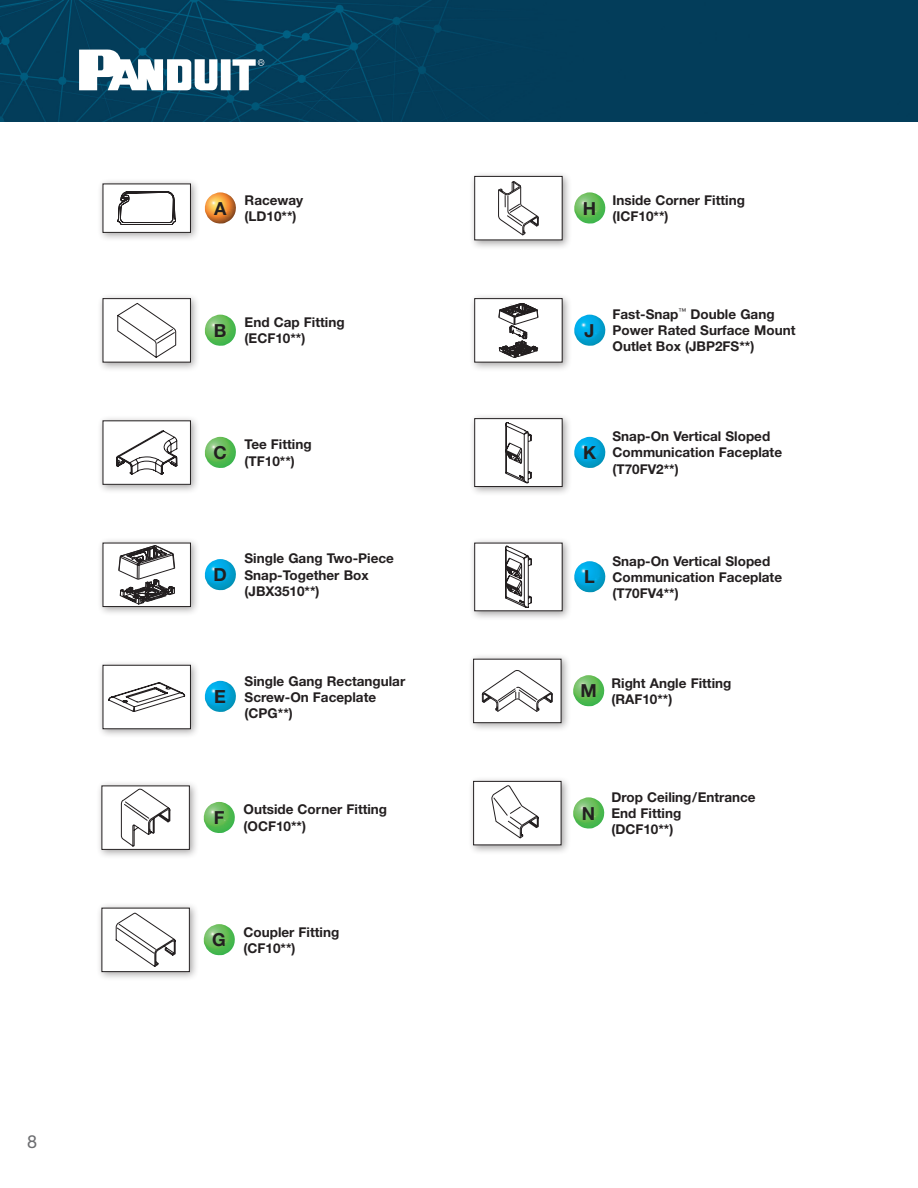
<style>
.page{position:relative;width:918px;height:1188px;background:#fff}
.page>*{position:absolute;margin:0;border:0;box-sizing:border-box;transform-origin:0 0}
.t1{font:700 18.15px "Helvetica Neue LT Std";color:#231f20}
.t2{font:700 18px "Helvetica Neue LT Std";color:#231f20}
.t3{font:18px "Helvetica Neue LT Std";color:#6c6d70}
.t4{font:700 13.5px/16.2px "Helvetica Neue LT Std";color:#231f20}
</style>
<div class="page">
<div style="left:0;top:0;width:918px;height:121px;background:#033d5a"></div>
<svg style="left:79px;top:50px;width:185px;height:40px"></svg>
<div style="left:469px;top:413px;width:103px;height:83px;background:#231f20;opacity:.41"></div>
<div style="left:475px;top:419px;width:87px;height:68px;background:#fff"></div>
<svg style="left:506px;top:422px;width:25px;height:61px"></svg>
<div style="left:474px;top:418px;width:89px;height:69px;border:1px solid #231f20"></div>
<img style="left:574px;top:437px;width:32px;height:31px">
<div style="left:97px;top:415px;width:103px;height:79px;background:#231f20;opacity:.41"></div>
<div style="left:103px;top:421px;width:87px;height:63px;background:#fff"></div>
<svg style="left:116px;top:430px;width:61px;height:45px"></svg>
<div style="left:103px;top:420px;width:88px;height:65px;border:1px solid #231f20"></div>
<img style="left:204px;top:437px;width:32px;height:31px">
<div style="left:469px;top:171px;width:103px;height:79px;background:#231f20;opacity:.41"></div>
<div style="left:475px;top:176px;width:87px;height:64px;background:#fff"></div>
<svg style="left:498px;top:181px;width:41px;height:54px"></svg>
<div style="left:474px;top:176px;width:89px;height:64px;border:1px solid #231f20"></div>
<img style="left:574px;top:192px;width:32px;height:32px">
<div style="left:97px;top:178px;width:104px;height:64px;background:#231f20;opacity:.41"></div>
<div style="left:103px;top:184px;width:87px;height:48px;background:#fff"></div>
<svg style="left:117px;top:191px;width:59px;height:34px"></svg>
<div style="left:103px;top:184px;width:88px;height:49px;border:1px solid #231f20"></div>
<img style="left:204px;top:192px;width:32px;height:32px">
<div style="left:469px;top:293px;width:103px;height:79px;background:#231f20;opacity:.41"></div>
<div style="left:475px;top:299px;width:87px;height:63px;background:#fff"></div>
<svg style="left:499px;top:303px;width:39px;height:55px"></svg>
<div style="left:474px;top:298px;width:89px;height:65px;border:1px solid #231f20"></div>
<img style="left:574px;top:315px;width:32px;height:31px">
<div style="left:97px;top:293px;width:103px;height:79px;background:#231f20;opacity:.41"></div>
<div style="left:103px;top:299px;width:87px;height:63px;background:#fff"></div>
<svg style="left:117px;top:303px;width:59px;height:55px"></svg>
<div style="left:103px;top:298px;width:88px;height:65px;border:1px solid #231f20"></div>
<img style="left:204px;top:315px;width:32px;height:31px">
<div style="left:469px;top:537px;width:103px;height:84px;background:#231f20;opacity:.41"></div>
<div style="left:475px;top:543px;width:87px;height:68px;background:#fff"></div>
<svg style="left:505px;top:546px;width:26px;height:62px"></svg>
<div style="left:474px;top:543px;width:89px;height:68px;border:1px solid #231f20"></div>
<img style="left:574px;top:561px;width:32px;height:32px">
<div style="left:97px;top:660px;width:103px;height:79px;background:#231f20;opacity:.41"></div>
<div style="left:103px;top:665px;width:87px;height:64px;background:#fff"></div>
<svg style="left:108px;top:682px;width:77px;height:30px"></svg>
<div style="left:103px;top:665px;width:88px;height:64px;border:1px solid #231f20"></div>
<img style="left:204px;top:681px;width:32px;height:31px">
<div style="left:468px;top:653px;width:103px;height:80px;background:#231f20;opacity:.41"></div>
<div style="left:474px;top:659px;width:87px;height:64px;background:#fff"></div>
<svg style="left:482px;top:670px;width:71px;height:42px"></svg>
<div style="left:473px;top:659px;width:88px;height:64px;border:1px solid #231f20"></div>
<img style="left:573px;top:675px;width:32px;height:32px">
<div style="left:96px;top:780px;width:103px;height:79px;background:#231f20;opacity:.41"></div>
<div style="left:102px;top:786px;width:87px;height:63px;background:#fff"></div>
<svg style="left:121px;top:789px;width:49px;height:58px"></svg>
<div style="left:102px;top:786px;width:88px;height:64px;border:1px solid #231f20"></div>
<img style="left:203px;top:802px;width:32px;height:31px">
<div style="left:97px;top:537px;width:103px;height:80px;background:#231f20;opacity:.41"></div>
<div style="left:103px;top:543px;width:87px;height:64px;background:#fff"></div>
<svg style="left:119px;top:545px;width:56px;height:60px"></svg>
<div style="left:103px;top:543px;width:88px;height:64px;border:1px solid #231f20"></div>
<img style="left:204px;top:559px;width:32px;height:32px">
<div style="left:468px;top:776px;width:103px;height:79px;background:#231f20;opacity:.41"></div>
<div style="left:474px;top:781px;width:87px;height:64px;background:#fff"></div>
<svg style="left:492px;top:785px;width:47px;height:53px"></svg>
<div style="left:473px;top:781px;width:88px;height:64px;border:1px solid #231f20"></div>
<img style="left:573px;top:797px;width:32px;height:32px">
<img style="left:203px;top:924px;width:32px;height:32px">
<div style="left:96px;top:902px;width:103px;height:80px;background:#231f20;opacity:.41"></div>
<div style="left:102px;top:908px;width:87px;height:64px;background:#fff"></div>
<svg style="left:115px;top:913px;width:61px;height:54px"></svg>
<div style="left:102px;top:908px;width:88px;height:64px;border:1px solid #231f20"></div>
<h2 class="t3" style="left:27px;top:1130px;width:12px">8</h2>
<p class="t4" style="left:214px;top:192px;width:91px;text-indent:31px">Raceway<br><sup>A</sup> (LD10**)</p>
<h2 class="t2" style="left:583px;top:197px;width:15px">H</h2>
<p class="t4" style="left:613px;top:192px;width:134px">Inside Corner Fitting (ICF10**)</p>
<p class="t4" style="left:245px;top:314px;width:101px">End Cap Fitting (ECF10**)</p>
<h2 class="t2" style="left:214px;top:319px;width:14px">B</h2>
<h2 class="t2" style="left:585px;top:319px;width:12px">J</h2>
<p class="t4" style="left:613px;top:306px;width:184px">Fast-Snap<sup>™</sup> Double Gang<br>Power Rated Surface Mount<br>Outlet Box (JBP2FS**)</p>
<p class="t4" style="left:214px;top:436px;width:100px;text-indent:31px">Tee Fitting<br><sup>C</sup> (TF10**)</p>
<h2 class="t2" style="left:583px;top:441px;width:14px">K</h2>
<p class="t4" style="left:613px;top:428px;width:171px">Snap-On Vertical Sloped<br>Communication Faceplate (T70FV2**)</p>
<h2 class="t2" style="left:214px;top:564px;width:15px">D</h2>
<p class="t4" style="left:245px;top:550px;width:151px">Single Gang Two-Piece<br>Snap-Together Box (JBX3510**)</p>
<h2 class="t2" style="left:584px;top:566px;width:12px">L</h2>
<p class="t4" style="left:613px;top:552px;width:171px">Snap-On Vertical Sloped<br>Communication Faceplate (T70FV4**)</p>
<h1 class="t1" style="left:214px;top:686px;width:13px">E</h1>
<p class="t4" style="left:245px;top:672px;width:162px">Single Gang Rectangular<br>Screw-On Faceplate (CPG**)</p>
<h2 class="t2" style="left:214px;top:807px;width:12px">F</h2>
<p class="t4" style="left:244px;top:801px;width:145px">Outside Corner Fitting (OCF10**)</p>
<h2 class="t2" style="left:212px;top:929px;width:15px">G</h2>
<p class="t4" style="left:244px;top:923px;width:97px">Coupler Fitting (CF10**)</p>
<p class="t4" style="left:580px;top:674px;width:153px;text-indent:31px">Right Angle Fitting<br><sup>M</sup> (RAF10**)</p>
<h2 class="t2" style="left:582px;top:802px;width:15px">N</h2>
<p class="t4" style="left:611px;top:789px;width:146px">Drop Ceiling/Entrance<br>End Fitting<br>(DCF10**)</p>
</div>
